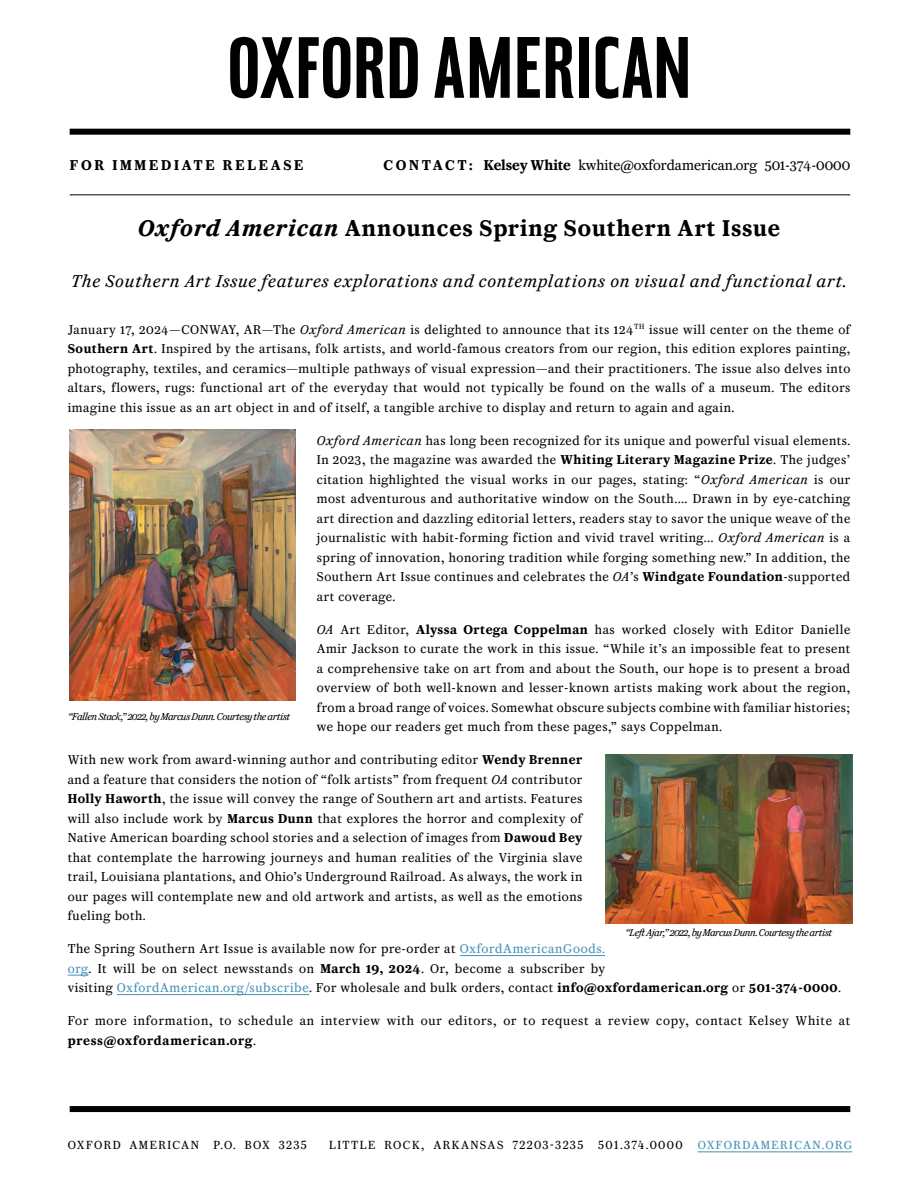
<style>
.page{position:relative;width:918px;height:1188px;background:#fff}
.page>*{position:absolute;margin:0;border:0;box-sizing:border-box;transform-origin:0 0}
.t1{font:600 24px "Caponi Text";letter-spacing:.04em;color:#000}
.t2{font:italic 18px "Caponi Text";letter-spacing:.04em;color:#000}
.t3{font:15px "Caponi Text";color:#000}
.t4{font:600 15px "Caponi Text";letter-spacing:.18em;color:#000}
.t5{font:13.5px/19.5px "Caponi Text";letter-spacing:.04em;color:#000;text-align:justify}
.t6{font:13.5px/19.5px "Caponi Text";letter-spacing:.06em;color:#000}
.t7{font:12.3px "Caponi Text";letter-spacing:.11em;color:#000}
.t8{font:italic 10.5px "Caponi Text";letter-spacing:-.05em;color:#000}
.s1{font-weight:600}
.s2{font-style:italic}
.s3{color:#4491b6}
</style>
<div class="page">
<hr style="left:698px;top:1152px;width:154px;height:1px;background:#4491b6">
<hr style="left:460px;top:955px;width:145px;height:1px;background:#4491b6">
<svg style="left:68px;top:975px;width:21px;height:1px"></svg>
<hr style="left:117px;top:994px;width:192px;height:1px;background:#4491b6">
<div style="left:70px;top:129px;width:780px;height:6px;background:#000"></div>
<hr style="left:70px;top:194px;width:780px;height:1px;background:#000">
<div style="left:70px;top:1106px;width:780px;height:6px;background:#000"></div>
<svg style="left:230px;top:37px;width:120px;height:61px"></svg>
<svg style="left:546px;top:37px;width:28px;height:61px"></svg>
<div style="left:579px;top:37px;width:10px;height:61px;background:#000"></div>
<svg style="left:596px;top:37px;width:92px;height:62px"></svg>
<svg style="left:357px;top:37px;width:61px;height:61px"></svg>
<svg style="left:434px;top:37px;width:30px;height:61px"></svg>
<svg style="left:470px;top:37px;width:40px;height:61px"></svg>
<svg style="left:517px;top:37px;width:23px;height:61px"></svg>
<img style="left:70px;top:430px;width:225px;height:271px">
<img style="left:605px;top:755px;width:247px;height:169px">
<p class="t4" style="left:70px;top:153px;width:235px">FOR IMMEDIATE RELEASE</p>
<p class="t3" style="left:384px;top:153px;width:468px"><span class="s1">C O N TAC T : Kelsey White</span> kwhite@oxfordamerican.org 501-374-0000</p>
<h1 class="t1" style="left:138px;top:209px;width:644px"><span class="s2">Oxford American</span> Announces Spring Southern Art Issue</h1>
<h2 class="t2" style="left:71px;top:267px;width:777px">The Southern Art Issue features explorations and contemplations on visual and functional art.</h2>
<p class="t5" style="left:68px;top:319px;width:784px">January 17, 2024—CONWAY, AR—The <span class="s2">Oxford American</span> is delighted to announce that its 124<sup>TH</sup> issue will center on the theme of <span class="s1">Southern Art</span>. Inspired by the artisans, folk artists, and world-famous creators from our region, this edition explores painting, photography, textiles, and ceramics—multiple pathways of visual expression—and their practitioners. The issue also delves into altars, flowers, rugs: functional art of the everyday that would not typically be found on the walls of a museum. The editors imagine this issue as an art object in and of itself, a tangible archive to display and return to again and again.</p>
<p class="t5" style="left:317px;top:429px;width:535px"><span class="s2">Oxford American</span> has long been recognized for its unique and powerful visual elements.<br>In 2023, the magazine was awarded the <span class="s1">Whiting Literary Magazine Prize</span>. The judges’ citation highlighted the visual works in our pages, stating: “<span class="s2">Oxford American</span> is our most adventurous and authoritative window on the South…. Drawn in by eye-catching art direction and dazzling editorial letters, readers stay to savor the unique weave of the journalistic with habit-forming fiction and vivid travel writing… <span class="s2">Oxford American</span> is a spring of innovation, honoring tradition while forging something new.” In addition, the Southern Art Issue continues and celebrates the <span class="s2">OA</span>’s <span class="s1">Windgate Foundation</span>-supported art coverage.</p>
<p class="t5" style="left:317px;top:618px;width:535px"><span class="s2">OA</span> Art Editor, <span class="s1">Alyssa Ortega Coppelman</span> has worked closely with Editor Danielle Amir Jackson to curate the work in this issue. “While it’s an impossible feat to present a comprehensive take on art from and about the South, our hope is to present a broad overview of both well-known and lesser-known artists making work about the region, from a broad range of voices. Somewhat obscure subjects combine with familiar histories; we hope our readers get much from these pages,” says Coppelman.</p>
<p class="t5" style="left:68px;top:749px;width:516px">With new work from award-winning author and contributing editor <span class="s1">Wendy Brenner </span>and a feature that considers the notion of “folk artists” from frequent <span class="s2">OA</span> contributor <span class="s1">Holly Haworth</span>, the issue will convey the range of Southern art and artists. Features will also include work by <span class="s1">Marcus Dunn</span> that explores the horror and complexity of Native American boarding school stories and a selection of images from <span class="s1">Dawoud Bey </span>that contemplate the harrowing journeys and human realities of the Virginia slave trail, Louisiana plantations, and Ohio’s Underground Railroad. As always, the work in our pages will contemplate new and old artwork and artists, as well as the emotions fueling both.</p>
<p class="t5" style="left:68px;top:938px;width:775px;text-align:left">The Spring Southern Art Issue is available now for pre-order at <span class="s3">OxfordAmericanGoods.<br>org</span>. It will be on select newsstands on <span class="s1">March 19, 2024</span>. Or, become a subscriber by<br>visiting <span class="s3">OxfordAmerican.org/subscribe</span>. For wholesale and bulk orders, contact <span class="s1">info@oxfordamerican.org</span> or <span class="s1">501-374-0000</span>.</p>
<p class="t6" style="left:68px;top:1010px;width:784px">For more information, to schedule an interview with our editors, or to request a review copy, contact Kelsey White at <span class="s1">press@oxfordamerican.org</span>.</p>
<p class="t8" style="left:68px;top:708px;width:224px">“Fallen Stack,” 2022, by Marcus Dunn. Courtesy the artist</p>
<p class="t8" style="left:625px;top:924px;width:209px">“Left Ajar,” 2022, by Marcus Dunn. Courtesy the artist</p>
<p class="t7" style="left:68px;top:1135px;width:241px">OXFORD AMERICAN P.O. BOX 3235</p>
<p class="t7" style="left:329px;top:1135px;width:524px">LITTLE ROCK, ARKANSAS 72203-3235 501.374.0000 <span class="s3">OXFORDAMERICAN.ORG</span></p>
</div>
